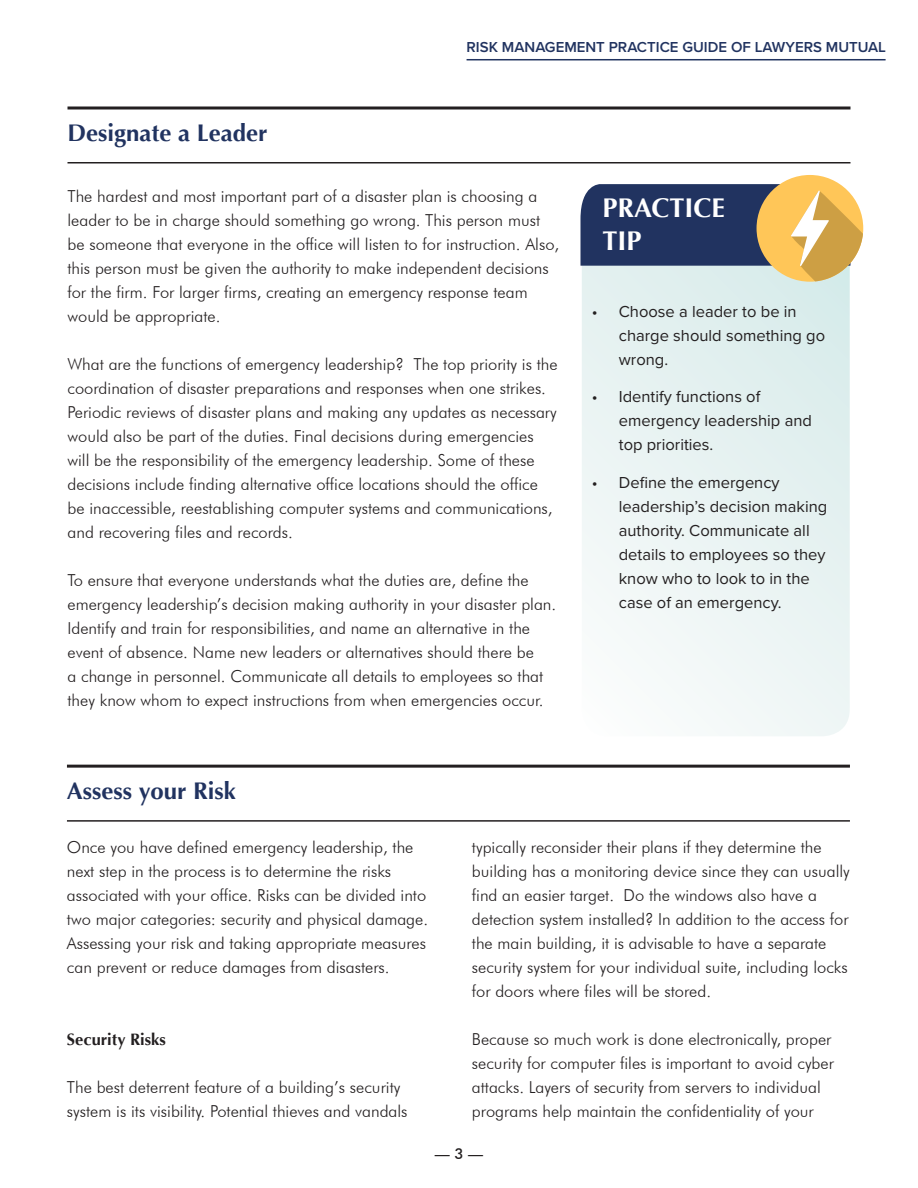
<style>
.page{position:relative;width:918px;height:1188px;background:#fff}
.page>*{position:absolute;margin:0;border:0;box-sizing:border-box;transform-origin:0 0}
.t1{font:700 27px/32.4px "Optima";color:#fff}
.t2{font:700 24px "Optima";color:#213360}
.t3{font:300 16.5px/24px "Futura BT";color:#231f20}
.t4{font:16.5px/24px "Proxima Nova";color:#231f20}
.t5{font:700 16.5px "Optima";color:#231f20}
.t6{font:600 15px "Proxima Nova";color:#213360}
.t7{font:500 15px "Futura BT";color:#231f20}
</style>
<div class="page">
<hr style="left:467px;top:59px;width:419px;height:1px;background:#213360">
<div style="left:582px;top:184px;width:268px;height:552px;background:linear-gradient(to right,#f1f7f6,#e2f0ef);border-radius:27px"></div>
<svg style="left:68px;top:106px;width:782px;height:4px"></svg>
<hr style="left:68px;top:162px;width:782px;height:2px;background:#231f20">
<hr style="left:67px;top:765px;width:783px;height:3px;background:#231f20">
<hr style="left:67px;top:820px;width:783px;height:2px;background:#231f20">
<div style="left:757px;top:175px;width:106px;height:107px;background:#ffc658;border-radius:50%"></div>
<svg style="left:580px;top:184px;width:283px;height:97px"></svg>
<h2 class="t2" style="left:68px;top:119px;width:202px">Designate a Leader</h2>
<p class="t6" style="left:467px;top:36px;width:421px">RISK MANAGEMENT PRACTICE GUIDE OF LAWYERS MUTUAL</p>
<p class="t3" style="left:67px;top:184px;width:493px">The hardest and most important part of a disaster plan is choosing a leader to be in charge should something go wrong. This person must be someone that everyone in the office will listen to for instruction. Also, this person must be given the authority to make independent decisions for the firm. For larger firms, creating an emergency response team would be appropriate.</p>
<p class="t3" style="left:67px;top:352px;width:492px">What are the functions of emergency leadership? The top priority is the coordination of disaster preparations and responses when one strikes.<br>Periodic reviews of disaster plans and making any updates as necessary would also be part of the duties. Final decisions during emergencies will be the responsibility of the emergency leadership. Some of these decisions include finding alternative office locations should the office be inaccessible, reestablishing computer systems and communications, and recovering files and records.</p>
<p class="t3" style="left:67px;top:568px;width:490px">To ensure that everyone understands what the duties are, define the emergency leadership’s decision making authority in your disaster plan.<br>Identify and train for responsibilities, and name an alternative in the event of absence. Name new leaders or alternatives should there be<br>a change in personnel. Communicate all details to employees so that they know whom to expect instructions from when emergencies occur.</p>
<h1 class="t1" style="left:603px;top:192px;width:124px">Practice<br>Tip</h1>
<p class="t4" style="left:619px;top:299px;width:208px;text-indent:-27px">• Choose a leader to be in charge should something go wrong.</p>
<p class="t4" style="left:619px;top:384px;width:195px;text-indent:-27px">• Identify functions of emergency leadership and top priorities.</p>
<p class="t4" style="left:619px;top:470px;width:210px;text-indent:-27px">• Define the emergency leadership’s decision making authority. Communicate all details to employees so they know who to look to in the case of an emergency.</p>
<h2 class="t2" style="left:67px;top:777px;width:170px">Assess your Risk</h2>
<p class="t3" style="left:67px;top:835px;width:363px">Once you have defined emergency leadership, the next step in the process is to determine the risks associated with your office. Risks can be divided into two major categories: security and physical damage.<br>Assessing your risk and taking appropriate measures can prevent or reduce damages from disasters.</p>
<p class="t5" style="left:67px;top:1030px;width:101px">Security Risks</p>
<p class="t3" style="left:67px;top:1075px;width:342px">The best deterrent feature of a building’s security system is its visibility. Potential thieves and vandals</p>
<p class="t3" style="left:472px;top:835px;width:379px">typically reconsider their plans if they determine the building has a monitoring device since they can usually find an easier target. Do the windows also have a detection system installed? In addition to the access for the main building, it is advisable to have a separate security system for your individual suite, including locks for doors where files will be stored.</p>
<p class="t3" style="left:472px;top:1027px;width:364px">Because so much work is done electronically, proper security for computer files is important to avoid cyber attacks. Layers of security from servers to individual programs help maintain the confidentiality of your</p>
<p class="t7" style="left:435px;top:1144px;width:50px">— 3 —</p>
</div>
